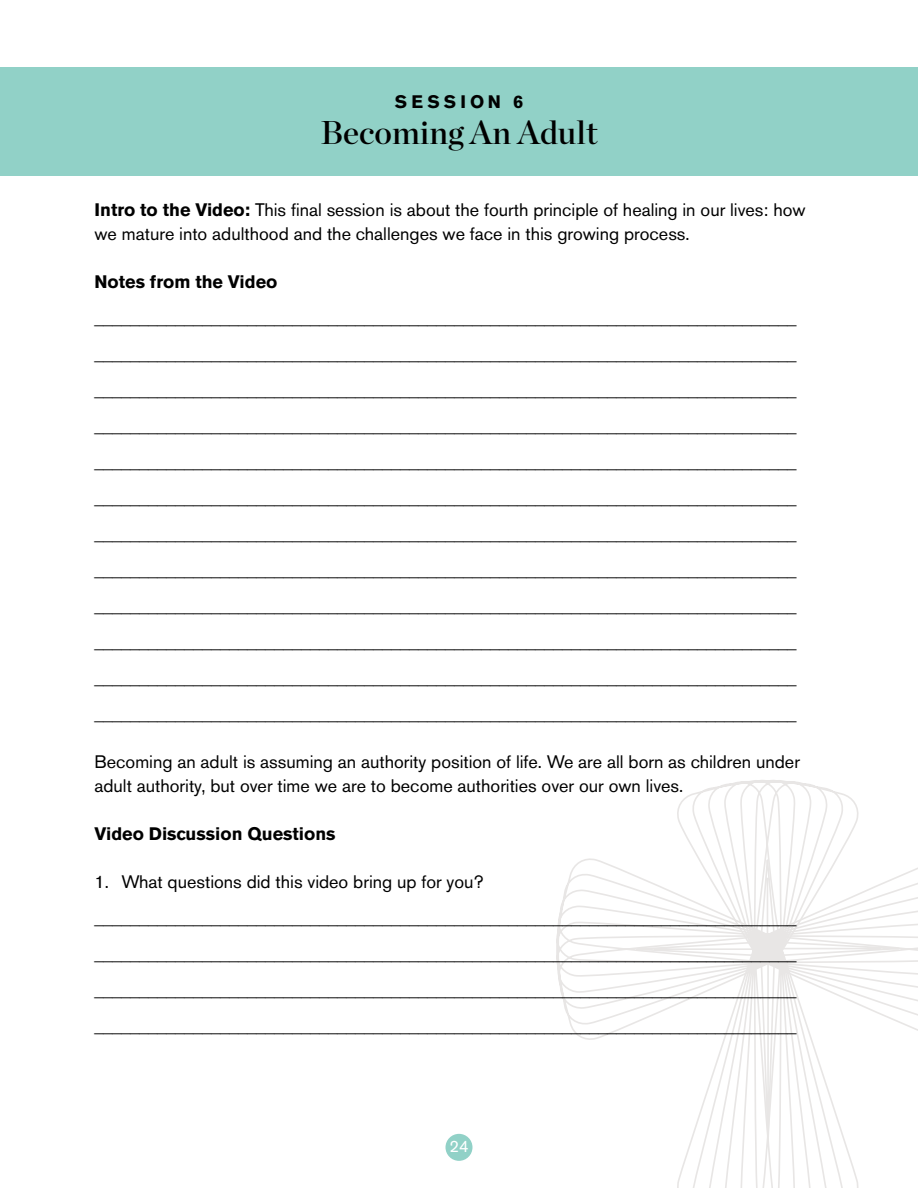
<style>
.page{position:relative;width:918px;height:1188px;background:#fff}
.page>*{position:absolute;margin:0;border:0;box-sizing:border-box;transform-origin:0 0}
.t1{font:33px "Chronicle Display Semi";color:#000}
.t2{font:18px/36px "Akzidenz Grotesk BE";color:#000}
.t3{font:700 18px "Akzidenz Grotesk BE";color:#000}
.t4{font:700 18px "Akzidenz Grotesk BE";letter-spacing:.23em;color:#000}
.t5{font:16.5px "Akzidenz Grotesk BE";color:#fff}
.s1{font-weight:700}
</style>
<div class="page">
<svg style="left:677px;top:780px;width:182px;height:408px"></svg>
<svg style="left:556px;top:858px;width:51px;height:182px"></svg>
<svg style="left:607px;top:841px;width:311px;height:344px"></svg>
<div style="left:753px;top:933px;width:29px;height:31px;background:#e8e6e5"></div>
<div style="left:446px;top:1134px;width:26px;height:27px;background:#91d1c7;border-radius:50%"></div>
<div style="left:0;top:67px;width:918px;height:109px;background:#91d1c7"></div>
<p class="t4" style="left:395px;top:91px;width:130px">SESSION 6</p>
<h1 class="t1" style="left:320px;top:107px;width:279px">Becoming An Adult</h1>
<p class="t2" style="left:94px;top:198px;width:713px;line-height:24px"><span class="s1">Intro to the Video:</span> This final session is about the fourth principle of healing in our lives: how we mature into adulthood and the challenges we face in this growing process.</p>
<p class="t3" style="left:94px;top:271px;width:185px">Notes from the Video</p>
<p class="t2" style="left:94px;top:300px;width:703px;text-align:justify">______________________________________________________________________________ ______________________________________________________________________________ ______________________________________________________________________________ ______________________________________________________________________________ ______________________________________________________________________________ ______________________________________________________________________________ ______________________________________________________________________________ ______________________________________________________________________________ ______________________________________________________________________________ ______________________________________________________________________________ ______________________________________________________________________________ ______________________________________________________________________________</p>
<p class="t2" style="left:94px;top:750px;width:707px;line-height:24px">Becoming an adult is assuming an authority position of life. We are all born as children under adult authority, but over time we are to become authorities over our own lives.</p>
<p class="t3" style="left:94px;top:823px;width:243px">Video Discussion Questions</p>
<p class="t2" style="left:94px;top:864px;width:703px">1. What questions did this video bring up for you? ______________________________________________________________________________ ______________________________________________________________________________ ______________________________________________________________________________ ______________________________________________________________________________</p>
<p class="t5" style="left:449px;top:1137px;width:21px">24</p>
</div>
